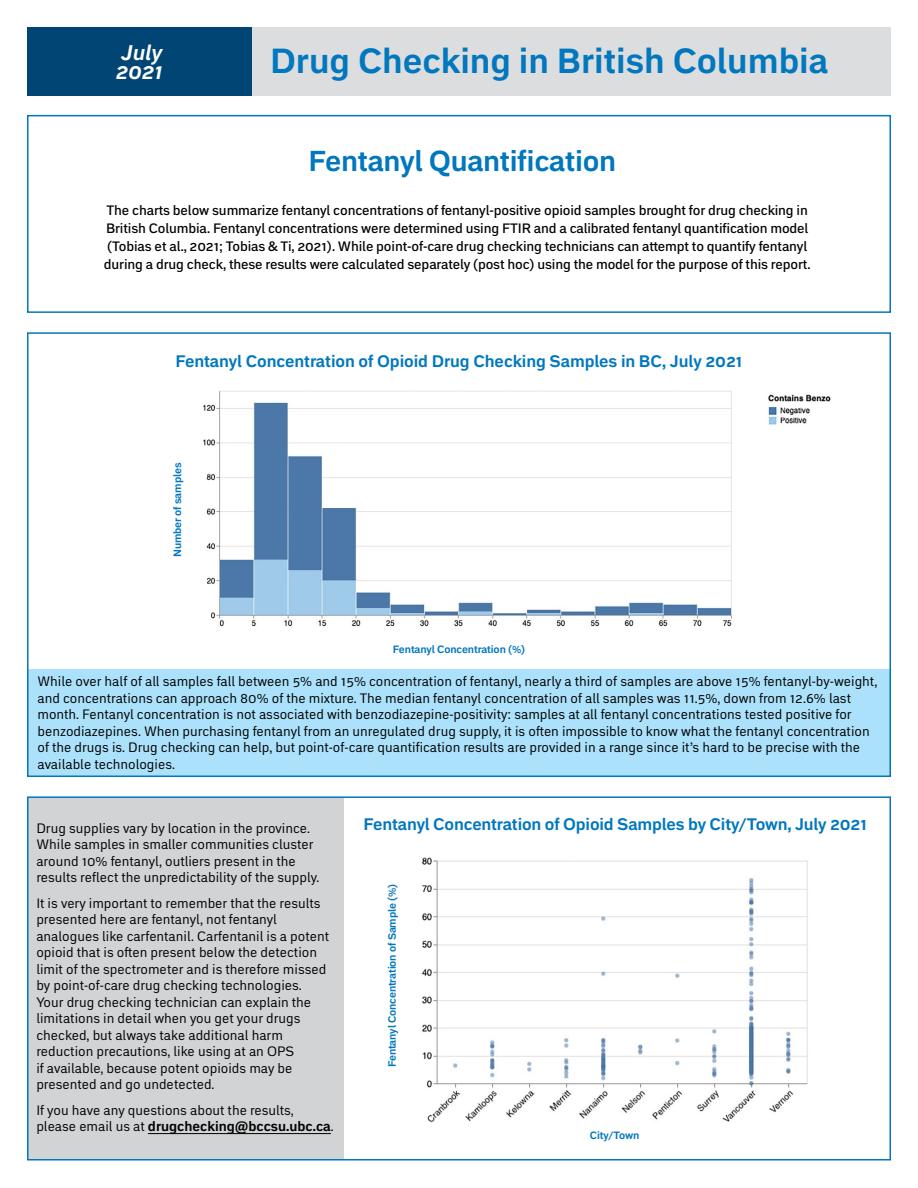
<style>
.page{position:relative;width:918px;height:1188px;background:#fff}
.page>*{position:absolute;margin:0;border:0;box-sizing:border-box;transform-origin:0 0}
.t1{font:700 34.5px "Embarcadero MVB Pro";color:#0077be}
.t2{font:700 28.5px "Embarcadero MVB Pro";letter-spacing:-.01em;color:#0077be}
.t3{font:italic 700 21px/19.5px "Embarcadero MVB Pro";color:#fff}
.t4{font:700 16.5px "Embarcadero MVB Pro";letter-spacing:-.01em;color:#0077be}
.t5{font:13.5px/16.5px "Embarcadero MVB Pro";color:#000}
.t6{font:500 13.5px/18px "Embarcadero MVB Pro";letter-spacing:-.01em;color:#000}
.t7{font:700 10.5px "Embarcadero MVB Pro";letter-spacing:-.01em;color:#0077be}
.s1{font-weight:700}
</style>
<div class="page">
<img style="left:203px;top:391px;width:529px;height:236px">
<img style="left:768px;top:394px;width:63px;height:31px">
<img style="left:422px;top:857px;width:386px;height:266px">
<div style="left:28px;top:670px;width:862px;height:106px;background:#abe1fa"></div>
<div style="left:27px;top:797px;width:317px;height:362px;background:#d1d3d4"></div>
<hr style="left:148px;top:1133px;width:183px;height:1px;background:#000">
<div style="left:233px;top:27px;width:658px;height:69px;background:#dcddde"></div>
<div style="left:27px;top:27px;width:225px;height:69px;background:#004574"></div>
<div style="left:27px;top:796px;width:864px;height:365px;border:2px solid #0077be"></div>
<div style="left:27px;top:115px;width:864px;height:198px;border:2px solid #0077be"></div>
<div style="left:27px;top:332px;width:864px;height:445px;border:2px solid #0077be"></div>
<h3 class="t3" style="left:116px;top:42px;width:48px">July<br>2021</h3>
<h1 class="t1" style="left:270px;top:36px;width:560px">Drug Checking in British Columbia</h1>
<h2 class="t2" style="left:309px;top:140px;width:309px">Fentanyl Quantification</h2>
<p class="t6" style="left:104px;top:201px;width:708px">The charts below summarize fentanyl concentrations of fentanyl-positive opioid samples brought for drug checking in British Columbia. Fentanyl concentrations were determined using FTIR and a calibrated fentanyl quantification model (Tobias et al., 2021; Tobias &amp; Ti, 2021). While point-of-care drug checking technicians can attempt to quantify fentanyl during a drug check, these results were calculated separately (post hoc) using the model for the purpose of this report.</p>
<p class="t4" style="left:175px;top:349px;width:569px">Fentanyl Concentration of Opioid Drug Checking Samples in BC, July 2021</p>
<p class="t7" style="left:170px;top:557px;width:96px;rotate:-90deg">Number of samples</p>
<p class="t7" style="left:393px;top:642px;width:134px">Fentanyl Concentration (%)</p>
<p class="t5" style="left:37px;top:673px;width:842px">While over half of all samples fall between 5% and 15% concentration of fentanyl, nearly a third of samples are above 15% fentanyl-by-weight, and concentrations can approach 80% of the mixture. The median fentanyl concentration of all samples was 11.5%, down from 12.6% last month. Fentanyl concentration is not associated with benzodiazepine-positivity: samples at all fentanyl concentrations tested positive for benzodiazepines. When purchasing fentanyl from an unregulated drug supply, it is often impossible to know what the fentanyl concentration of the drugs is. Drug checking can help, but point-of-care quantification results are provided in a range since it’s hard to be precise with the available technologies.</p>
<p class="t5" style="left:36px;top:819px;width:284px">Drug supplies vary by location in the province.<br>While samples in smaller communities cluster around 10% fentanyl, outliers present in the results reflect the unpredictability of the supply.</p>
<p class="t5" style="left:36px;top:894px;width:294px">It is very important to remember that the results presented here are fentanyl, not fentanyl analogues like carfentanil. Carfentanil is a potent opioid that is often present below the detection limit of the spectrometer and is therefore missed by point-of-care drug checking technologies.<br>Your drug checking technician can explain the limitations in detail when you get your drugs checked, but always take additional harm reduction precautions, like using at an OPS<br>if available, because potent opioids may be presented and go undetected.</p>
<p class="t5" style="left:36px;top:1101px;width:299px">If you have any questions about the results, please email us at <span class="s1">drugchecking@bccsu.ubc.ca</span>.</p>
<p class="t4" style="left:364px;top:812px;width:505px">Fentanyl Concentration of Opioid Samples by City/Town, July 2021</p>
<p class="t7" style="left:385px;top:1067px;width:185px;rotate:-90deg">Fentanyl Concentration of Sample (%)</p>
<p class="t7" style="left:590px;top:1128px;width:51px">City/Town</p>
</div>
